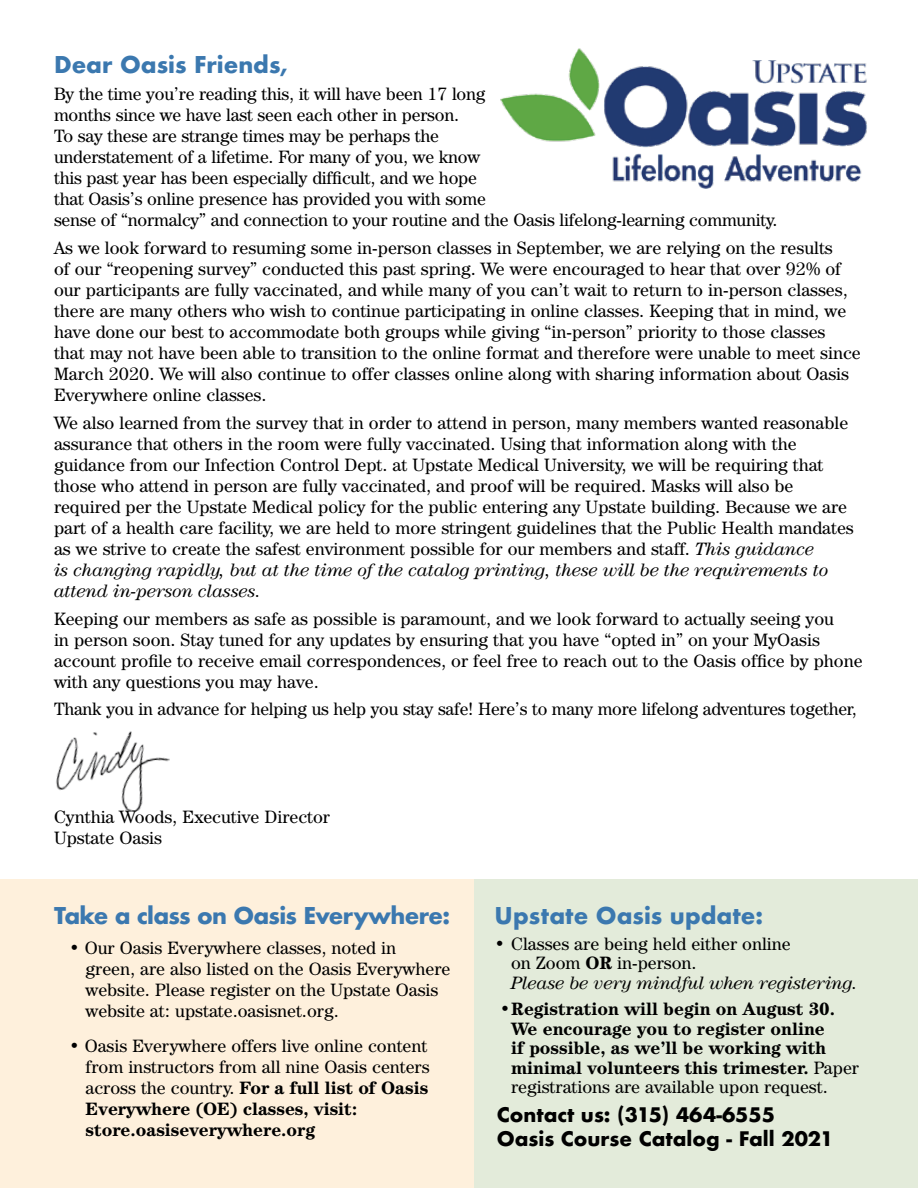
<style>
.page{position:relative;width:918px;height:1188px;background:#fff}
.page>*{position:absolute;margin:0;border:0;box-sizing:border-box;transform-origin:0 0}
.t1{font:700 22.5px "Futura";color:#3b78af}
.t2{font:700 22.5px "Futura";letter-spacing:-.03em;color:#3b78af}
.t3{font:700 19.5px/23.4px "Futura";color:#000}
.t4{font:18px/21px "Century IT Cby BT";color:#000}
.t5{font:700 18px/19.5px "Century IT Cby BT";color:#000}
.s1{font-style:italic}
.s2{font-weight:700}
.s3{font-weight:400}
</style>
<div class="page">
<div style="left:473px;top:879px;width:445px;height:309px;background:#e3ebda"></div>
<img style="left:56px;top:731px;width:114px;height:81px">
<img style="left:500px;top:48px;width:367px;height:141px">
<div style="left:0;top:879px;width:473px;height:309px;background:#fef0dc"></div>
<p class="t1" style="left:54px;top:48px;width:236px">Dear Oasis Friends,</p>
<p class="t4" style="left:54px;top:83px;width:725px">By the time you’re reading this, it will have been 17 long<br>months since we have last seen each other in person.<br>To say these are strange times may be perhaps the<br>understatement of a lifetime. For many of you, we know<br>this past year has been especially difficult, and we hope<br>that Oasis’s online presence has provided you with some<br>sense of “normalcy” and connection to your routine and the Oasis lifelong-learning community.</p>
<p class="t4" style="left:54px;top:237px;width:808px">As we look forward to resuming some in-person classes in September, we are relying on the results<br>of our “reopening survey” conducted this past spring. We were encouraged to hear that over 92% of our participants are fully vaccinated, and while many of you can’t wait to return to in-person classes, there are many others who wish to continue participating in online classes. Keeping that in mind, we have done our best to accommodate both groups while giving “in-person” priority to those classes<br>that may not have been able to transition to the online format and therefore were unable to meet since March 2020. We will also continue to offer classes online along with sharing information about Oasis Everywhere online classes.</p>
<p class="t4" style="left:54px;top:412px;width:801px">We also learned from the survey that in order to attend in person, many members wanted reasonable assurance that others in the room were fully vaccinated. Using that information along with the guidance from our Infection Control Dept. at Upstate Medical University, we will be requiring that those who attend in person are fully vaccinated, and proof will be required. Masks will also be required per the Upstate Medical policy for the public entering any Upstate building. Because we are part of a health care facility, we are held to more stringent guidelines that the Public Health mandates as we strive to create the safest environment possible for our members and staff. <span class="s1">This guidance<br>is changing rapidly, but at the time of the catalog printing, these will be the requirements to attend in-person classes.</span></p>
<p class="t4" style="left:54px;top:608px;width:810px">Keeping our members as safe as possible is paramount, and we look forward to actually seeing you<br>in person soon. Stay tuned for any updates by ensuring that you have “opted in” on your MyOasis account profile to receive email correspondences, or feel free to reach out to the Oasis office by phone with any questions you may have.</p>
<p class="t4" style="left:54px;top:698px;width:804px">Thank you in advance for helping us help you stay safe! Here’s to many more lifelong adventures together,</p>
<p class="t4" style="left:54px;top:806px;width:278px">Cynthia Woods, Executive Director<br>Upstate Oasis</p>
<p class="t2" style="left:54px;top:899px;width:398px">Take a class on Oasis Everywhere:</p>
<p class="t4" style="left:86px;top:937px;width:366px;text-indent:-17px">• Our Oasis Everywhere classes, noted in<br>green, are also listed on the Oasis Everywhere website. Please register on the Upstate Oasis website at: upstate.oasisnet.org.</p>
<p class="t4" style="left:86px;top:1035px;width:346px;text-indent:-17px">• Oasis Everywhere offers live online content from instructors from all nine Oasis centers across the country. <span class="s2">For a full list of Oasis Everywhere (OE) classes, visit: store.oasiseverywhere.org</span></p>
<p class="t1" style="left:495px;top:899px;width:270px">Upstate Oasis update:</p>
<p class="t4" style="left:511px;top:934px;width:348px;line-height:19.5px;text-indent:-17px">• Classes are being held either online<br>on Zoom <span class="s2">OR</span> in-person.<br><span class="s1">Please be very mindful when registering.</span></p>
<p class="t5" style="left:511px;top:999px;width:349px;text-indent:-11px"><span class="s3">•</span>Registration will begin on August 30.<br>We encourage you to register online<br>if possible, as we’ll be working with minimal volunteers this trimester. <span class="s3">Paper registrations are available upon request.</span></p>
<p class="t3" style="left:497px;top:1103px;width:338px">Contact us: (315) 464-6555<br>Oasis Course Catalog - Fall 2021</p>
</div>
